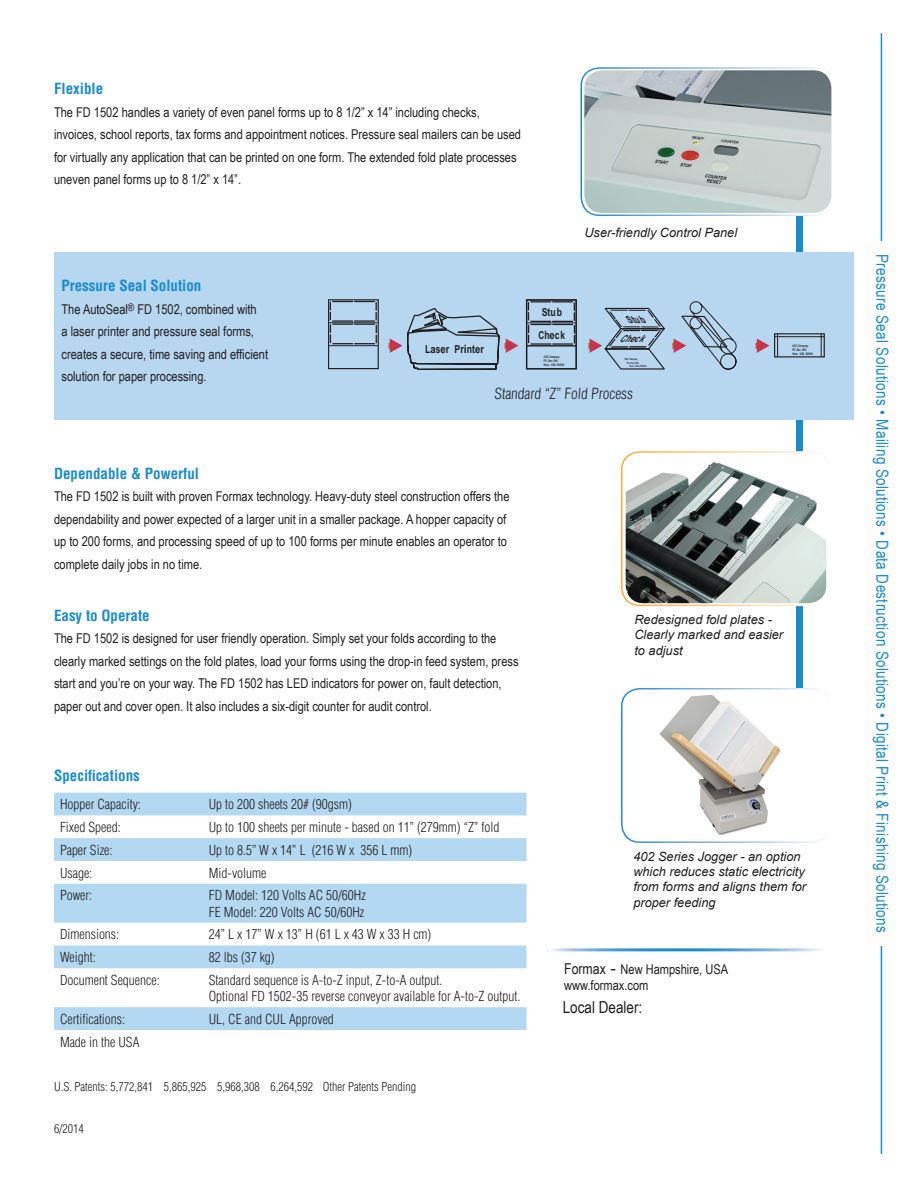
<style>
.page{position:relative;width:918px;height:1188px;background:#fff}
.page>*{position:absolute;margin:0;border:0;box-sizing:border-box;transform-origin:0 0}
.t1{font:16.5px "Arial Narrow";letter-spacing:.02em;color:#198ccd}
.t2{font:16.5px "Arial Narrow";color:#231f20}
.t3{font:700 condensed 15px "Helvetica";color:#198ccd}
.t4{font:300 condensed 15px "Helvetica";color:#231f20}
.t5{font:13.5px/22.5px "Arial Narrow";color:#231f20}
.t6{font:300 condensed 13.5px "Helvetica";color:#231f20}
.t7{font:italic 12.75px/15.3px "Arial";color:#231f20;text-align:justify}
.t8{font:300 condensed 12px "Helvetica";color:#231f20}
.t9{font:700 11.4px "Arial";color:#231f20;scale:.83 1}
.t10{font:700 11.4px "Arial";color:#231f20;scale:.75 1}
.t11{font:700 11.4px "Arial";color:#231f20;scale:.77 1}
.t12{font:italic 700 10.05px "Arial";color:#231f20;scale:.75 1}
.t13{font:italic 700 10.05px "Arial";color:#231f20;scale:.77 1}
.t14{font:700 3.6px "Arial";color:#231f20;scale:.6 1}
.t15{font:700 3.45px/3.9px "Arial";letter-spacing:.055em;color:#231f20;scale:.63 1}
.t16{font:italic 700 3px "Arial";color:#231f20;scale:.6 1}
.t17{font:italic 700 2.85px/3.3px "Arial";color:#231f20;scale:.63 1}
.s1{font-size:11.1px}
.s2{font-size:9.6px}
.s3{font-size:3.45px}
.s4{font-size:3.6px}
.s5{font-size:2.85px}
.s6{font-size:3px}
.s7{font-size:15px}
.s8{font-family:"Arial";font-size:16.5px}
</style>
<div class="page">
<div style="left:796px;top:163px;width:7px;height:566px;background:#198ccd"></div>
<div style="left:54px;top:252px;width:799px;height:168px;background:#b7d6f0"></div>
<svg style="left:328px;top:299px;width:496px;height:71px"></svg>
<div style="left:526px;top:299px;width:51px;height:70px;border:1px solid #231f20"></div>
<div style="left:547px;top:948px;width:277px;height:3px;border:2px solid #fff"></div>
<div style="left:622px;top:689px;width:208px;height:153px;background:#fff;border-radius:18px"></div>
<div style="left:621px;top:688px;width:210px;height:155px;border:2px solid #fff;border-radius:18px"></div>
<img style="left:659px;top:694px;width:122px;height:142px">
<svg style="left:54px;top:793px;width:472px;height:237px;fill:#b3d8f1"></svg>
<hr style="left:881px;top:33px;width:1px;height:1121px;background:#198ccd">
<div style="left:864px;top:241px;width:35px;height:705px;background:#fdfefc"></div>
<div style="left:580px;top:67px;width:255px;height:149px;border:2px solid #fff;border-radius:18px"></div>
<img style="left:584px;top:70px;width:247px;height:143px">
<div style="left:621px;top:451px;width:210px;height:155px;border:2px solid #fff;border-radius:18px"></div>
<img style="left:626px;top:454px;width:200px;height:149px">
<p class="t3" style="left:54px;top:79px;width:51px">Flexible</p>
<p class="t5" style="left:54px;top:100px;width:427px">The FD 1502 handles a variety of even panel forms up to 8 1/2” x 14” including checks,</p>
<p class="t5" style="left:54px;top:123px;width:469px">invoices, school reports, tax forms and appointment notices. Pressure seal mailers can be used for virtually any application that can be printed on one form. The extended fold plate processes uneven panel forms up to 8 1/2” x 14”.</p>
<p class="t7" style="left:584px;top:225px;width:154px">User-friendly Control Panel</p>
<p class="t3" style="left:61px;top:276px;width:142px">Pressure Seal Solution</p>
<p class="t5" style="left:61px;top:297px;width:197px">The AutoSeal<sup>®</sup> FD 1502, combined with</p>
<p class="t5" style="left:61px;top:320px;width:194px">a laser printer and pressure seal forms,</p>
<p class="t5" style="left:61px;top:342px;width:208px">creates a secure, time saving and efficient</p>
<p class="t5" style="left:61px;top:365px;width:147px">solution for paper processing.</p>
<p class="t11" style="left:542px;top:305px;width:28px"><span class="s1">S</span>tub</p>
<p class="t13" style="left:629px;top:313px;width:37px"><span class="s2">S</span>tub</p>
<p class="t10" style="left:539px;top:327px;width:37px"><span class="s1">C</span>heck</p>
<p class="t12" style="left:619px;top:332px;width:47px"><span class="s2">C</span>heck</p>
<p class="t9" style="left:425px;top:342px;width:72px"><span class="s1">L</span>aser <span class="s1">P</span>rinter</p>
<p class="t14" style="left:792px;top:343px;width:28px"><span class="s3">A B C C</span>ompany</p>
<p class="t15" style="left:792px;top:348px;width:34px">PO B<span class="s4">ox</span> 000<br>H<span class="s4">ere</span>, USA 00000</p>
<p class="t14" style="left:544px;top:355px;width:28px"><span class="s3">A B C C</span>ompany</p>
<p class="t15" style="left:544px;top:359px;width:34px">PO B<span class="s4">ox</span> 000<br>H<span class="s4">ere</span>, USA 00000</p>
<p class="t16" style="left:625px;top:357px;width:28px"><span class="s5">ABC C</span>ompany</p>
<p class="t17" style="left:631px;top:361px;width:33px;text-indent:-3px">PO B<span class="s6">ox</span> 000<br>H<span class="s6">ere</span>,USA 00000</p>
<p class="t4" style="left:494px;top:385px;width:141px">Standard “Z” Fold Process</p>
<p class="t3" style="left:54px;top:464px;width:147px">Dependable &amp; Powerful</p>
<p class="t5" style="left:54px;top:485px;width:457px">The FD 1502 is built with proven Formax technology. Heavy-duty steel construction offers the dependability and power expected of a larger unit in a smaller package. A hopper capacity of up to 200 forms, and processing speed of up to 100 forms per minute enables an operator to complete daily jobs in no time.</p>
<p class="t3" style="left:54px;top:606px;width:97px">Easy to Operate</p>
<p class="t5" style="left:54px;top:627px;width:466px">The FD 1502 is designed for user friendly operation. Simply set your folds according to the clearly marked settings on the fold plates, load your forms using the drop-in feed system, press start and you’re on your way. The FD 1502 has LED indicators for power on, fault detection, paper out and cover open. It also includes a six-digit counter for audit control.</p>
<p class="t3" style="left:54px;top:767px;width:87px">Specifications</p>
<p class="t6" style="left:60px;top:796px;width:82px">Hopper Capacity:</p>
<p class="t6" style="left:209px;top:796px;width:145px">Up to 200 sheets 20# (90gsm)</p>
<p class="t6" style="left:60px;top:819px;width:62px">Fixed Speed:</p>
<p class="t6" style="left:209px;top:819px;width:292px">Up to 100 sheets per minute - based on 11” (279mm) “Z” fold</p>
<p class="t6" style="left:60px;top:842px;width:54px">Paper Size:</p>
<p class="t6" style="left:209px;top:842px;width:205px">Up to 8.5’’ W x 14” L (216 W x 356 L mm)</p>
<p class="t6" style="left:60px;top:864px;width:34px">Usage:</p>
<p class="t6" style="left:209px;top:864px;width:59px">Mid-volume</p>
<p class="t6" style="left:60px;top:887px;width:34px">Power:</p>
<p class="t6" style="left:209px;top:887px;width:159px">FD Model: 120 Volts AC 50/60Hz</p>
<p class="t6" style="left:209px;top:903px;width:157px">FE Model: 220 Volts AC 50/60Hz</p>
<p class="t6" style="left:60px;top:926px;width:61px">Dimensions:</p>
<p class="t6" style="left:209px;top:926px;width:224px">24” L x 17” W x 13” H (61 L x 43 W x 33 H cm)</p>
<p class="t6" style="left:60px;top:949px;width:37px">Weight:</p>
<p class="t6" style="left:209px;top:949px;width:67px">82 lbs (37 kg)</p>
<p class="t6" style="left:60px;top:972px;width:101px">Document Sequence:</p>
<p class="t6" style="left:209px;top:972px;width:235px">Standard sequence is A-to-Z input, Z-to-A output.</p>
<p class="t6" style="left:209px;top:988px;width:313px">Optional FD 1502-35 reverse conveyor available for A-to-Z output.</p>
<p class="t6" style="left:60px;top:1011px;width:67px">Certifications:</p>
<p class="t6" style="left:209px;top:1011px;width:127px">UL, CE and CUL Approved</p>
<p class="t6" style="left:60px;top:1033px;width:81px">Made in the USA</p>
<p class="t8" style="left:54px;top:1079px;width:364px">U.S. Patents: 5,772,841 5,865,925 5,968,308 6,264,592 Other Patents Pending</p>
<p class="t8" style="left:54px;top:1121px;width:31px">6/2014</p>
<p class="t7" style="left:634px;top:612px;width:150px">Redesigned fold plates -<br>Clearly marked and easier</p>
<p class="t7" style="left:634px;top:643px;width:50px">to adjust</p>
<p class="t7" style="left:633px;top:849px;width:169px">402 Series Jogger - an option</p>
<p class="t7" style="left:633px;top:864px;width:174px">which reduces static electricity from forms and aligns them for proper feeding</p>
<p class="t5" style="left:564px;top:957px;width:166px"><span class="s7">Formax</span> <span class="s8">-</span> New Hampshire, USA</p>
<p class="t5" style="left:564px;top:974px;width:86px">www.formax.com</p>
<p class="t2" style="left:563px;top:995px;width:81px">Local Dealer:</p>
<p class="t1" style="left:895px;top:254px;width:680px;rotate:90deg">Pressure Seal Solutions • Mailing Solutions • Data Destruction Solutions • Digital Print &amp; Finishing Solutions</p>
</div>
